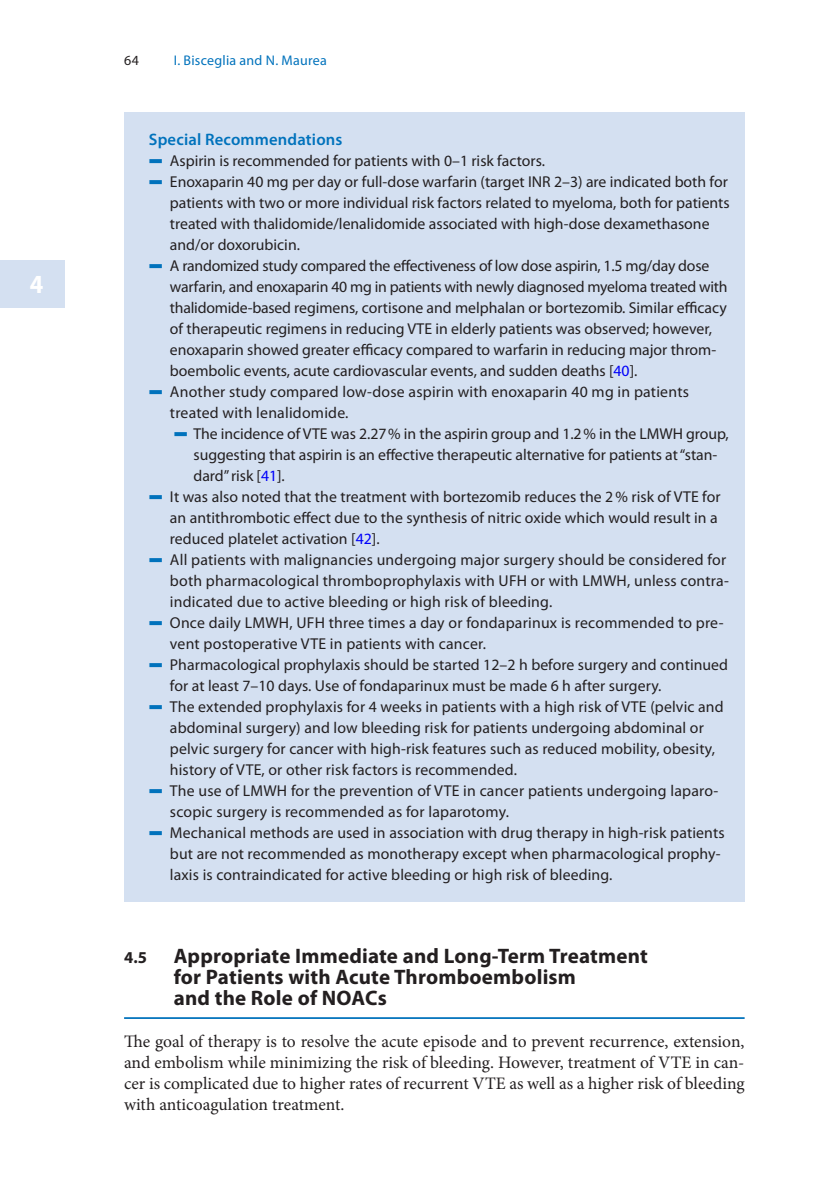
<style>
.page{position:relative;width:834px;height:1191px;background:#fff}
.page>*{position:absolute;margin:0;border:0;box-sizing:border-box;transform-origin:0 0}
.t1{font:700 semi-condensed 26.25px "Xdcbsj Myriad Pro";color:#fff}
.t2{font:700 21px/21px "Vkgxds Myriad Pro";letter-spacing:.01em;color:#231f20}
.t3{font:17.5px/21px "Fbvbrw Minion Pro";color:#231f20;text-align:justify}
.t4{font:600 16.62px "Dhdrfc Myriad Pro";letter-spacing:.01em;color:#0072bc}
.t5{font:700 16.62px "Vkgxds Myriad Pro";color:#231f20}
.t6{font:15.75px "Wplkjn Myriad Pro";letter-spacing:.005em;color:#231f20}
.t7{font:15.75px "Wplkjn Myriad Pro";letter-spacing:-.015em;color:#231f20}
.t8{font:14px "Lykpjf Myriad Pro";letter-spacing:.015em;color:#0072bc}
.t9{font:14px "Wplkjn Myriad Pro";color:#231f20}
.s1{font-family:"Lvtqnr Blik Buttons";color:#0072bc}
.s2{color:#0000fa}
</style>
<div class="page">
<div style="left:0;top:260px;width:64px;height:47px;background:#d4e0f1"></div>
<hr style="left:124px;top:1017px;width:620px;height:2px;background:#0072bc">
<div style="left:124px;top:112px;width:620px;height:789px;background:#d4e0f1"></div>
<h1 class="t1" style="left:30px;top:267px;width:15px">4</h1>
<p class="t9" style="left:124px;top:51px;width:16px">64</p>
<p class="t8" style="left:174px;top:51px;width:154px">I. Bisceglia and N. Maurea</p>
<p class="t4" style="left:149px;top:129px;width:195px">Special Recommendations</p>
<p class="t6" style="left:149px;top:151px;width:397px"><span class="s1">5</span> Aspirin is recommended for patients with 0–1 risk factors.</p>
<p class="t6" style="left:149px;top:172px;width:580px"><span class="s1">5</span> Enoxaparin 40 mg per day or full-dose warfarin (target INR 2–3) are indicated both for</p>
<p class="t6" style="left:170px;top:193px;width:561px">patients with two or more individual risk factors related to myeloma, both for patients</p>
<p class="t6" style="left:170px;top:214px;width:541px">treated with thalidomide/lenalidomide associated with high-dose dexamethasone</p>
<p class="t6" style="left:170px;top:235px;width:131px">and/or doxorubicin.</p>
<p class="t7" style="left:149px;top:256px;width:561px"><span class="s1">5</span> A randomized study compared the effectiveness of low dose aspirin, 1.5 mg/day dose</p>
<p class="t7" style="left:170px;top:277px;width:559px">warfarin, and enoxaparin 40 mg in patients with newly diagnosed myeloma treated with</p>
<p class="t6" style="left:170px;top:298px;width:558px">thalidomide-based regimens, cortisone and melphalan or bortezomib. Similar efficacy</p>
<p class="t6" style="left:170px;top:319px;width:543px">of therapeutic regimens in reducing VTE in elderly patients was observed; however,</p>
<p class="t6" style="left:170px;top:340px;width:547px">enoxaparin showed greater efficacy compared to warfarin in reducing major throm-</p>
<p class="t6" style="left:170px;top:361px;width:469px">boembolic events, acute cardiovascular events, and sudden deaths [<span class="s2">40</span>].</p>
<p class="t6" style="left:149px;top:382px;width:541px"><span class="s1">5</span> Another study compared low-dose aspirin with enoxaparin 40 mg in patients</p>
<p class="t6" style="left:170px;top:403px;width:180px">treated with lenalidomide.</p>
<p class="t6" style="left:174px;top:424px;width:556px"><span class="s1">5</span> The incidence of VTE was 2.27% in the aspirin group and 1.2% in the LMWH group,</p>
<p class="t6" style="left:193px;top:445px;width:525px">suggesting that aspirin is an effective therapeutic alternative for patients at “stan-</p>
<p class="t6" style="left:193px;top:466px;width:93px">dard” risk [<span class="s2">41</span>].</p>
<p class="t6" style="left:149px;top:487px;width:573px"><span class="s1">5</span> It was also noted that the treatment with bortezomib reduces the 2% risk of VTE for</p>
<p class="t6" style="left:170px;top:508px;width:549px">an antithrombotic effect due to the synthesis of nitric oxide which would result in a</p>
<p class="t6" style="left:170px;top:529px;width:211px">reduced platelet activation [<span class="s2">42</span>].</p>
<p class="t6" style="left:149px;top:550px;width:578px"><span class="s1">5</span> All patients with malignancies undergoing major surgery should be considered for</p>
<p class="t6" style="left:170px;top:571px;width:560px">both pharmacological thromboprophylaxis with UFH or with LMWH, unless contra-</p>
<p class="t6" style="left:170px;top:592px;width:384px">indicated due to active bleeding or high risk of bleeding.</p>
<p class="t6" style="left:149px;top:613px;width:576px"><span class="s1">5</span> Once daily LMWH, UFH three times a day or fondaparinux is recommended to pre-</p>
<p class="t6" style="left:170px;top:634px;width:317px">vent postoperative VTE in patients with cancer.</p>
<p class="t6" style="left:149px;top:655px;width:580px"><span class="s1">5</span> Pharmacological prophylaxis should be started 12–2 h before surgery and continued</p>
<p class="t6" style="left:170px;top:676px;width:493px">for at least 7–10 days. Use of fondaparinux must be made 6 h after surgery.</p>
<p class="t6" style="left:149px;top:697px;width:576px"><span class="s1">5</span> The extended prophylaxis for 4 weeks in patients with a high risk of VTE (pelvic and</p>
<p class="t6" style="left:170px;top:718px;width:535px">abdominal surgery) and low bleeding risk for patients undergoing abdominal or</p>
<p class="t6" style="left:170px;top:739px;width:546px">pelvic surgery for cancer with high-risk features such as reduced mobility, obesity,</p>
<p class="t6" style="left:170px;top:760px;width:348px">history of VTE, or other risk factors is recommended.</p>
<p class="t6" style="left:149px;top:781px;width:571px"><span class="s1">5</span> The use of LMWH for the prevention of VTE in cancer patients undergoing laparo-</p>
<p class="t6" style="left:170px;top:802px;width:340px">scopic surgery is recommended as for laparotomy.</p>
<p class="t6" style="left:149px;top:823px;width:577px"><span class="s1">5</span> Mechanical methods are used in association with drug therapy in high-risk patients</p>
<p class="t6" style="left:170px;top:844px;width:552px">but are not recommended as monotherapy except when pharmacological prophy-</p>
<p class="t6" style="left:170px;top:865px;width:444px">laxis is contraindicated for active bleeding or high risk of bleeding.</p>
<p class="t5" style="left:124px;top:946px;width:25px">4.5</p>
<h2 class="t2" style="left:174px;top:944px;width:475px">Appropriate Immediate and Long-Term Treatment for Patients with Acute Thromboembolism<br>and the Role of NOACs</h2>
<p class="t3" style="left:124px;top:1031px;width:622px">The goal of therapy is to resolve the acute episode and to prevent recurrence, extension, and embolism while minimizing the risk of bleeding. However, treatment of VTE in can&shy;cer is complicated due to higher rates of recurrent VTE as well as a higher risk of bleeding with anticoagulation treatment.</p>
</div>
